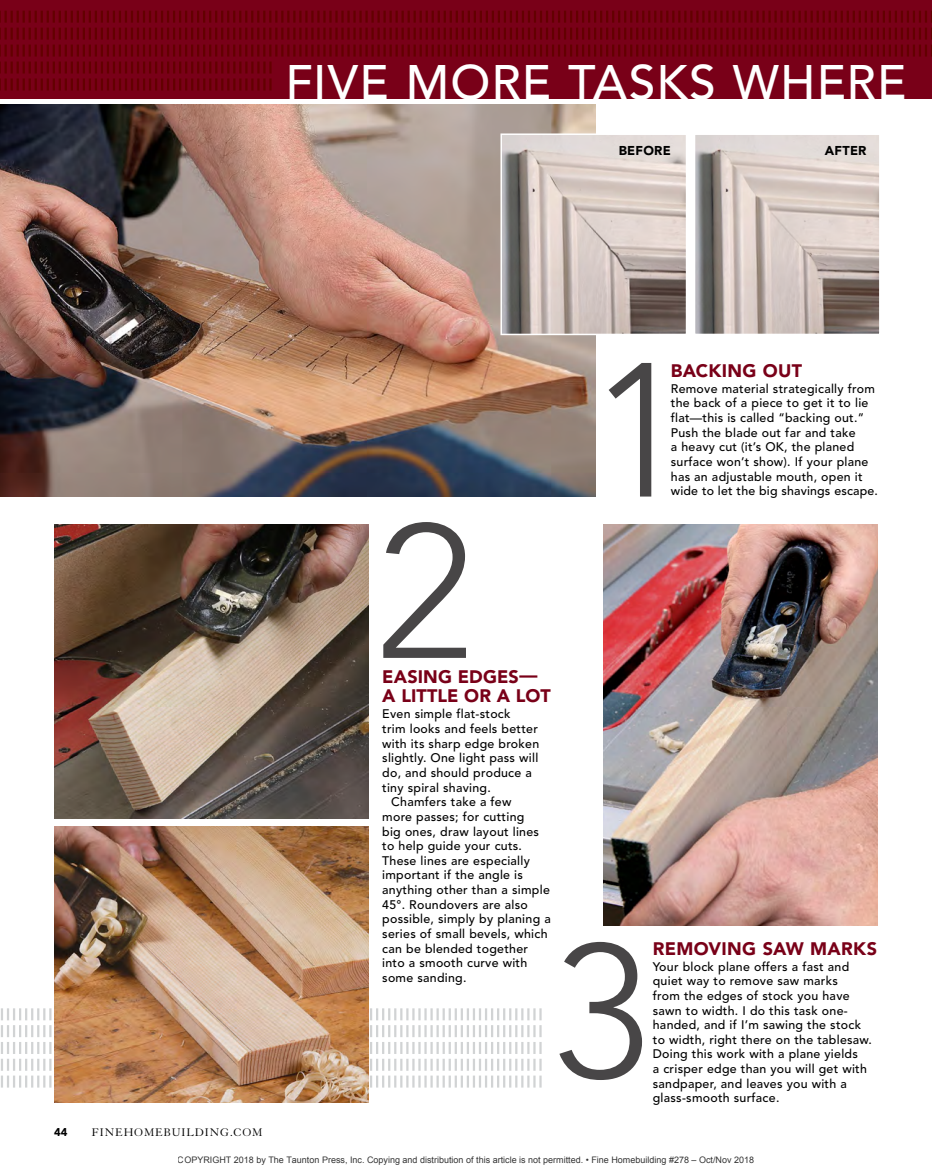
<style>
.page{position:relative;width:932px;height:1175px;background:#fff}
.page>*{position:absolute;margin:0;border:0;box-sizing:border-box;transform-origin:0 0}
.t1{font:300 188.55px "Avenir LT Std";color:#484647}
.t2{font:500 48px "Avenir LT Std";letter-spacing:.025em;color:#fff}
.t3{font:900 18px/19.5px "Avenir LT Std";letter-spacing:.01em;color:#790018}
.t4{font:900 12.75px "Avenir LT Std";letter-spacing:.02em;color:#000}
.t5{font:500 12.3px/14.7px "Avenir LT Std";letter-spacing:.02em;color:#000}
.t6{font:12px "Granjon LT Std";letter-spacing:.07em;color:#000}
.t7{font:900 11.25px "Avenir LT Std";color:#000}
.t8{font:9px "Arial";color:rgb(0 0 0/.8)}
</style>
<div class="page">
<svg style="left:1px;top:1008px;width:540px;height:79px"></svg>
<div style="left:0;top:0;width:932px;height:98px;background:#790018"></div>
<img style="left:0;top:105px;width:595px;height:391px">
<img style="left:54px;top:826px;width:314px;height:276px">
<img style="left:54px;top:524px;width:314px;height:295px">
<img style="left:603px;top:524px;width:275px;height:401px">
<svg style="left:499px;top:133px;width:381px;height:203px;background:#c3b8b3"></svg>
<svg style="left:0;top:11px;width:932px;height:79px"></svg>
<p class="t2" style="left:285px;top:54px;width:622px">FIVE MORE TASKS WHERE</p>
<p class="t4" style="left:618px;top:143px;width:54px">BEFORE</p>
<p class="t4" style="left:824px;top:143px;width:43px">AFTER</p>
<p class="t1" style="left:590px;top:321px;width:100px">1</p>
<p class="t3" style="left:670px;top:360px;width:133px">BACKING OUT</p>
<p class="t5" style="left:670px;top:381px;width:208px">Remove material strategically from the back of a piece to get it to lie flat—this is called “backing out.” Push the blade out far and take<br>a heavy cut (it’s OK, the planed surface won’t show). If your plane has an adjustable mouth, open it wide to let the big shavings escape.</p>
<p class="t1" style="left:375px;top:482px;width:100px">2</p>
<p class="t3" style="left:382px;top:666px;width:170px">EASING EDGES—<br>A LITTLE OR A LOT</p>
<p class="t5" style="left:382px;top:707px;width:130px">Even simple flat-stock</p>
<p class="t5" style="left:382px;top:721px;width:157px">trim looks and feels better</p>
<p class="t5" style="left:382px;top:736px;width:158px">with its sharp edge broken</p>
<p class="t5" style="left:382px;top:751px;width:157px">slightly. One light pass will</p>
<p class="t5" style="left:382px;top:765px;width:151px">do, and should produce a</p>
<p class="t5" style="left:382px;top:780px;width:110px">tiny spiral shaving.</p>
<p class="t5" style="left:391px;top:795px;width:122px">Chamfers take a few</p>
<p class="t5" style="left:382px;top:809px;width:144px">more passes; for cutting</p>
<p class="t5" style="left:382px;top:824px;width:158px">big ones, draw layout lines</p>
<p class="t5" style="left:382px;top:839px;width:141px">to help guide your cuts.</p>
<p class="t5" style="left:382px;top:853px;width:149px">These lines are especially</p>
<p class="t5" style="left:382px;top:868px;width:142px">important if the angle is</p>
<p class="t5" style="left:382px;top:882px;width:169px">anything other than a simple</p>
<p class="t5" style="left:382px;top:897px;width:147px">45°. Roundovers are also</p>
<p class="t5" style="left:382px;top:912px;width:170px">possible, simply by planing a</p>
<p class="t5" style="left:382px;top:926px;width:167px">series of small bevels, which</p>
<p class="t5" style="left:382px;top:941px;width:147px">can be blended together</p>
<p class="t5" style="left:382px;top:956px;width:147px">into a smooth curve with</p>
<p class="t5" style="left:382px;top:970px;width:86px">some sanding.</p>
<p class="t1" style="left:551px;top:902px;width:100px">3</p>
<p class="t3" style="left:652px;top:938px;width:226px">REMOVING SAW MARKS</p>
<p class="t5" style="left:652px;top:959px;width:221px">Your block plane offers a fast and quiet way to remove saw marks<br>from the edges of stock you have sawn to width. I do this task one&shy;handed, and if I’m sawing the stock to width, right there on the tablesaw.<br>Doing this work with a plane yields<br>a crisper edge than you will get with sandpaper, and leaves you with a glass-smooth surface.</p>
<p class="t7" style="left:54px;top:1125px;width:15px">44</p>
<p class="t6" style="left:92px;top:1126px;width:172px">FINEHOMEBUILDING.COM</p>
<p class="t8" style="left:178px;top:1154px;width:577px">COPYRIGHT 2018 by The Taunton Press, Inc. Copying and distribution of this article is not permitted. • Fine Homebuilding #278 – Oct/Nov 2018</p>
</div>
